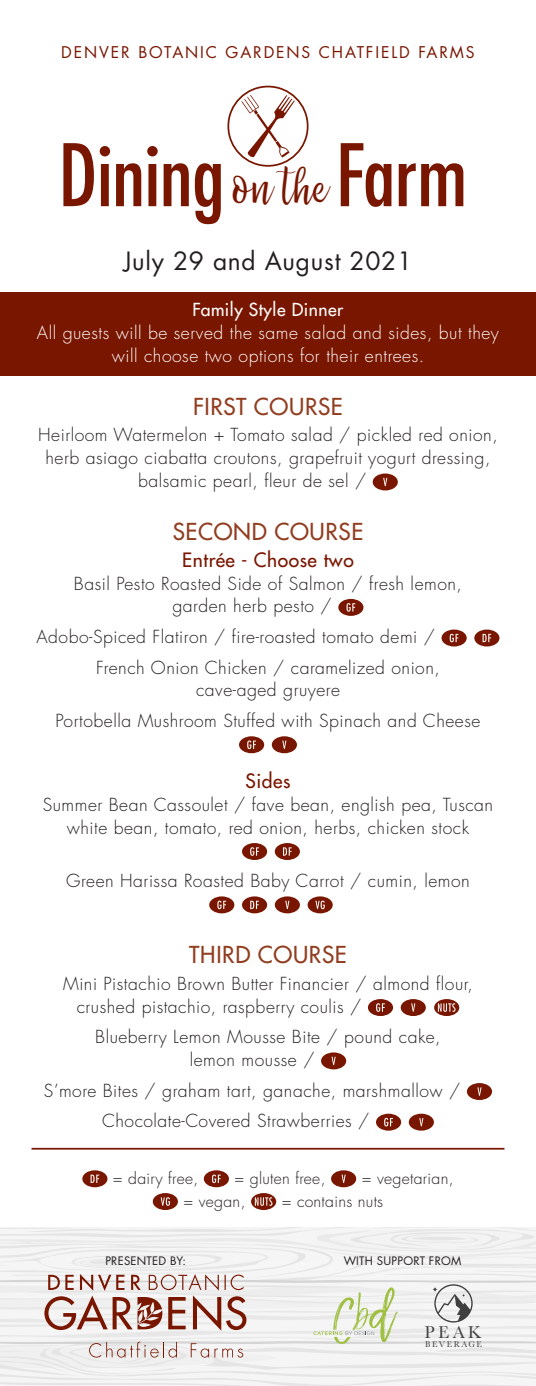
<style>
.page{position:relative;width:536px;height:1386px;background:#fff}
.page>*{position:absolute;margin:0;border:0;box-sizing:border-box;transform-origin:0 0}
.t1{font:500 condensed 83.65px "Futura LT Pro";color:#791600}
.t2{font:24.5px "Futura LT Pro";letter-spacing:.03em;color:#231f20}
.t3{font:500 22.75px "Futura LT Pro";letter-spacing:.03em;color:#913d1f}
.Menu{font:500 19.25px "Futura LT Pro";letter-spacing:.03em;color:#791600}
.t4{font:17.85px "Baskerville";color:#434242}
.Menu-2{font:300 17.5px/22.8px "Futura LT Pro";letter-spacing:.03em;color:#231f20}
.t5{font:300 17.5px/22.8px "Futura LT Pro";letter-spacing:.03em;color:#fff;text-align:center}
.t6{font:300 15.75px "Futura LT Pro";letter-spacing:.02em;color:#231f20}
.t7{font:15.75px "Futura LT Pro";letter-spacing:.12em;color:#791600}
.Body_Copy{font:11.38px "Futura LT Pro";letter-spacing:.02em;color:#231f20}
.t8{font:8.75px "Baskerville";letter-spacing:.17em;color:#434242}
.s1{font-family:"Priscilla Script";font-weight:400;font-stretch:normal;font-size:47.43px}
.s2{font-weight:500}
</style>
<div class="page">
<svg style="left:241px;top:95px;width:53px;height:63px"></svg>
<div style="left:227px;top:86px;width:81px;height:81px;border:2px solid #791600;border-radius:50%"></div>
<div style="left:1px;top:292px;width:535px;height:83px;background:#791600"></div>
<div style="left:372px;top:474px;width:25px;height:16px;background:#791600;border-radius:50%"></div>
<svg style="left:383px;top:478px;width:4px;height:8px"></svg>
<div style="left:338px;top:599px;width:25px;height:17px;background:#791600;border-radius:50%"></div>
<svg style="left:346px;top:603px;width:9px;height:9px"></svg>
<div style="left:474px;top:630px;width:25px;height:17px;background:#791600;border-radius:50%"></div>
<svg style="left:482px;top:634px;width:9px;height:8px"></svg>
<div style="left:441px;top:630px;width:25px;height:17px;background:#791600;border-radius:50%"></div>
<svg style="left:449px;top:634px;width:9px;height:8px"></svg>
<div style="left:239px;top:736px;width:25px;height:17px;background:#791600;border-radius:50%"></div>
<svg style="left:247px;top:741px;width:9px;height:8px"></svg>
<div style="left:272px;top:736px;width:25px;height:17px;background:#791600;border-radius:50%"></div>
<svg style="left:282px;top:741px;width:4px;height:8px"></svg>
<div style="left:275px;top:843px;width:25px;height:17px;background:#791600;border-radius:50%"></div>
<svg style="left:283px;top:847px;width:8px;height:9px"></svg>
<div style="left:242px;top:843px;width:25px;height:17px;background:#791600;border-radius:50%"></div>
<svg style="left:250px;top:847px;width:9px;height:9px"></svg>
<div style="left:242px;top:896px;width:25px;height:17px;background:#791600;border-radius:50%"></div>
<svg style="left:250px;top:901px;width:9px;height:8px"></svg>
<div style="left:209px;top:896px;width:25px;height:17px;background:#791600;border-radius:50%"></div>
<svg style="left:217px;top:901px;width:9px;height:8px"></svg>
<div style="left:307px;top:896px;width:25px;height:17px;background:#791600;border-radius:50%"></div>
<svg style="left:315px;top:901px;width:10px;height:8px"></svg>
<div style="left:275px;top:896px;width:25px;height:17px;background:#791600;border-radius:50%"></div>
<svg style="left:285px;top:901px;width:4px;height:8px"></svg>
<div style="left:368px;top:999px;width:25px;height:17px;background:#791600;border-radius:50%"></div>
<svg style="left:376px;top:1003px;width:9px;height:9px"></svg>
<div style="left:400px;top:999px;width:25px;height:17px;background:#791600;border-radius:50%"></div>
<svg style="left:411px;top:1003px;width:4px;height:9px"></svg>
<svg style="left:434px;top:999px;width:25px;height:17px"></svg>
<svg style="left:438px;top:1003px;width:17px;height:9px"></svg>
<div style="left:321px;top:1052px;width:25px;height:17px;background:#791600;border-radius:50%"></div>
<svg style="left:331px;top:1057px;width:4px;height:8px"></svg>
<div style="left:466px;top:1083px;width:26px;height:17px;background:#791600;border-radius:50%"></div>
<svg style="left:477px;top:1087px;width:4px;height:9px"></svg>
<div style="left:376px;top:1114px;width:25px;height:17px;background:#791600;border-radius:50%"></div>
<svg style="left:384px;top:1118px;width:9px;height:8px"></svg>
<div style="left:408px;top:1114px;width:26px;height:17px;background:#791600;border-radius:50%"></div>
<svg style="left:419px;top:1118px;width:4px;height:8px"></svg>
<hr style="left:32px;top:1148px;width:472px;height:2px;background:#791600">
<div style="left:82px;top:1170px;width:25px;height:17px;background:#791600;border-radius:50%"></div>
<svg style="left:90px;top:1175px;width:9px;height:8px"></svg>
<div style="left:204px;top:1170px;width:25px;height:17px;background:#791600;border-radius:50%"></div>
<svg style="left:212px;top:1175px;width:9px;height:8px"></svg>
<div style="left:331px;top:1170px;width:25px;height:17px;background:#791600;border-radius:50%"></div>
<svg style="left:341px;top:1175px;width:4px;height:8px"></svg>
<div style="left:153px;top:1193px;width:25px;height:17px;background:#791600;border-radius:50%"></div>
<svg style="left:161px;top:1197px;width:9px;height:9px"></svg>
<svg style="left:251px;top:1193px;width:25px;height:17px"></svg>
<svg style="left:255px;top:1197px;width:17px;height:9px"></svg>
<svg style="left:0;top:1227px;width:536px;height:159px"></svg>
<p class="t7" style="left:61px;top:42px;width:415px">DENVER BOTANIC GARDENS CHATFIELD FARMS</p>
<p class="t1" style="left:58px;top:118px;width:410px">Dining <span class="s1">on the</span> Farm</p>
<p class="t2" style="left:124px;top:244px;width:290px">July 29 and August 2021</p>
<p class="t5" style="left:37px;top:298px;width:463px"><span class="s2">Family Style Dinner<br></span>All guests will be served the same salad and sides, but they will choose two options for their entrees.</p>
<p class="t3" style="left:193px;top:390px;width:151px">FIRST COURSE</p>
<p class="Menu-2" style="left:38px;top:424px;width:461px">Heirloom Watermelon + Tomato salad / pickled red onion,</p>
<p class="Menu-2" style="left:45px;top:447px;width:446px">herb asiago ciabatta croutons, grapefruit yogurt dressing,</p>
<p class="Menu-2" style="left:138px;top:469px;width:229px">balsamic pearl, fleur de sel /</p>
<p class="t3" style="left:173px;top:515px;width:192px">SECOND COURSE</p>
<p class="Menu" style="left:182px;top:545px;width:173px">Entrée - Choose two</p>
<p class="Menu-2" style="left:172px;top:572px;width:291px;text-indent:-98px">Basil Pesto Roasted Side of Salmon / fresh lemon, garden herb pesto /</p>
<p class="Menu-2" style="left:36px;top:625px;width:400px">Adobo-Spiced Flatiron / fire-roasted tomato demi /</p>
<p class="Menu-2" style="left:96px;top:656px;width:345px;text-align:center">French Onion Chicken / caramelized onion, cave-aged gruyere</p>
<p class="Menu-2" style="left:55px;top:709px;width:426px">Portobella Mushroom Stuffed with Spinach and Cheese</p>
<p class="Menu" style="left:245px;top:767px;width:47px">Sides</p>
<p class="Menu-2" style="left:43px;top:793px;width:452px;text-align:center">Summer Bean Cassoulet / fave bean, english pea, Tuscan white bean, tomato, red onion, herbs, chicken stock</p>
<p class="Menu-2" style="left:66px;top:869px;width:405px">Green Harissa Roasted Baby Carrot / cumin, lemon</p>
<p class="t3" style="left:189px;top:938px;width:159px">THIRD COURSE</p>
<p class="Menu-2" style="left:77px;top:972px;width:397px;text-indent:-14px">Mini Pistachio Brown Butter Financier / almond flour, crushed pistachio, raspberry coulis /</p>
<p class="Menu-2" style="left:190px;top:1026px;width:252px;text-indent:-94px">Blueberry Lemon Mousse Bite / pound cake, lemon mousse /</p>
<p class="Menu-2" style="left:44px;top:1079px;width:418px">S’more Bites / graham tart, ganache, marshmallow /</p>
<p class="Menu-2" style="left:102px;top:1110px;width:269px">Chocolate-Covered Strawberries /</p>
<p class="t6" style="left:113px;top:1168px;width:87px">= dairy free,</p>
<p class="t6" style="left:234px;top:1168px;width:92px">= gluten free,</p>
<p class="t6" style="left:361px;top:1168px;width:93px">= vegetarian,</p>
<p class="t6" style="left:183px;top:1190px;width:64px">= vegan,</p>
<p class="t6" style="left:281px;top:1190px;width:103px">= contains nuts</p>
<p class="Body_Copy" style="left:105px;top:1253px;width:82px">PRESENTED BY:</p>
<p class="Body_Copy" style="left:343px;top:1253px;width:119px">WITH SUPPORT FROM</p>
<p class="t4" style="left:424px;top:1321px;width:59px">PEAK</p>
<p class="t8" style="left:425px;top:1338px;width:58px">BEVERAGE</p>
</div>
